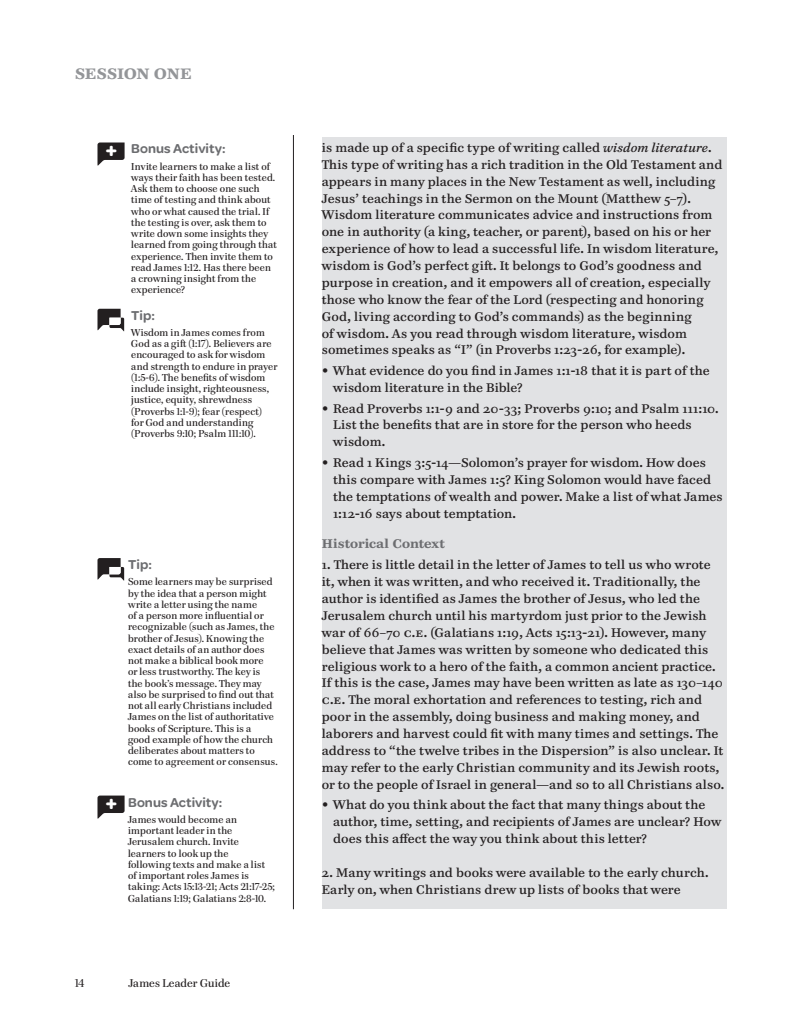
<style>
.page{position:relative;width:810px;height:1035px;background:#fff}
.page>*{position:absolute;margin:0;border:0;box-sizing:border-box;transform-origin:0 0}
.t1{font:700 15px "Paperback 6";letter-spacing:-.025em;color:#939598}
.t2{font:600 13.75px "Omnes";letter-spacing:.005em;color:#6c6d70}
.t3{font:12.5px/16.9px "Paperback 9";letter-spacing:.01em;color:#231f20}
.t4{font:700 12.5px "Paperback 9";letter-spacing:.005em;color:#6c6d70}
.t5{font:11.25px "Paperback 48";color:#231f20}
.t6{font:10px/11.2px "Paperback 48";letter-spacing:.015em;color:#231f20}
.s1{font-style:italic}
</style>
<div class="page">
<hr style="left:293px;top:135px;width:1px;height:774px;background:#231f20">
<div style="left:322px;top:138px;width:406px;height:771px;background:#e1e2e4"></div>
<svg style="left:98px;top:309px;width:26px;height:23px"></svg>
<svg style="left:98px;top:558px;width:26px;height:23px"></svg>
<svg style="left:98px;top:796px;width:27px;height:23px"></svg>
<svg style="left:98px;top:143px;width:27px;height:23px"></svg>
<p class="t1" style="left:75px;top:63px;width:118px">SESSION ONE</p>
<p class="t2" style="left:131px;top:141px;width:96px">Bonus Activity:</p>
<p class="t6" style="left:131px;top:161px;width:147px">Invite learners to make a list of ways their faith has been tested.<br>Ask them to choose one such time of testing and think about who or what caused the trial. If the testing is over, ask them to write down some insights they learned from going through that experience. Then invite them to read James 1:12. Has there been a crowning insight from the experience?</p>
<p class="t2" style="left:131px;top:307px;width:25px">Tip:</p>
<p class="t6" style="left:131px;top:327px;width:148px">Wisdom in James comes from<br>God as a gift (1:17). Believers are encouraged to ask for wisdom and strength to endure in prayer (1:5-6). The benefits of wisdom include insight, righteousness, justice, equity, shrewdness (Proverbs 1:1-9); fear (respect)<br>for God and understanding (Proverbs 9:10; Psalm 111:10).</p>
<p class="t2" style="left:128px;top:557px;width:25px">Tip:</p>
<p class="t6" style="left:128px;top:576px;width:151px">Some learners may be surprised by the idea that a person might write a letter using the name<br>of a person more influential or recognizable (such as James, the brother of Jesus). Knowing the exact details of an author does not make a biblical book more<br>or less trustworthy. The key is<br>the book’s message. They may also be surprised to find out that not all early Christians included<br>James on the list of authoritative books of Scripture. This is a<br>good example of how the church deliberates about matters to come to agreement or consensus.</p>
<p class="t2" style="left:128px;top:794px;width:96px">Bonus Activity:</p>
<p class="t6" style="left:128px;top:814px;width:148px">James would become an important leader in the<br>Jerusalem church. Invite learners to look up the<br>following texts and make a list of important roles James is taking: Acts 15:13-21; Acts 21:17-25;<br>Galatians 1:19; Galatians 2:8-10.</p>
<p class="t5" style="left:75px;top:977px;width:11px">14</p>
<p class="t5" style="left:129px;top:977px;width:103px">James Leader Guide</p>
<p class="t3" style="left:322px;top:139px;width:402px">is made up of a specific type of writing called <span class="s1">wisdom literature</span>.<br>This type of writing has a rich tradition in the Old Testament and appears in many places in the New Testament as well, including Jesus’ teachings in the Sermon on the Mount (Matthew 5–7).<br>Wisdom literature communicates advice and instructions from one in authority (a king, teacher, or parent), based on his or her experience of how to lead a successful life. In wisdom literature, wisdom is God’s perfect gift. It belongs to God’s goodness and purpose in creation, and it empowers all of creation, especially those who know the fear of the Lord (respecting and honoring God, living according to God’s commands) as the beginning<br>of wisdom. As you read through wisdom literature, wisdom sometimes speaks as “I” (in Proverbs 1:23-26, for example).</p>
<p class="t3" style="left:333px;top:362px;width:378px;text-indent:-11px">• What evidence do you find in James 1:1-18 that it is part of the wisdom literature in the Bible?</p>
<p class="t3" style="left:333px;top:400px;width:387px;text-indent:-11px">• Read Proverbs 1:1-9 and 20-33; Proverbs 9:10; and Psalm 111:10.<br>List the benefits that are in store for the person who heeds wisdom.</p>
<p class="t3" style="left:333px;top:454px;width:391px;text-indent:-11px">• Read 1 Kings 3:5-14—Solomon’s prayer for wisdom. How does this compare with James 1:5? King Solomon would have faced the temptations of wealth and power. Make a list of what James 1:12-16 says about temptation.</p>
<p class="t4" style="left:322px;top:535px;width:125px">Historical Context</p>
<p class="t3" style="left:322px;top:556px;width:404px">1. There is little detail in the letter of James to tell us who wrote it, when it was written, and who received it. Traditionally, the author is identified as James the brother of Jesus, who led the Jerusalem church until his martyrdom just prior to the Jewish war of 66–70 c.e. (Galatians 1:19, Acts 15:13-21). However, many believe that James was written by someone who dedicated this religious work to a hero of the faith, a common ancient practice.<br>If this is the case, James may have been written as late as 130–140 c.e. The moral exhortation and references to testing, rich and poor in the assembly, doing business and making money, and laborers and harvest could fit with many times and settings. The address to “the twelve tribes in the Dispersion” is also unclear. It may refer to the early Christian community and its Jewish roots, or to the people of Israel in general—and so to all Christians also.</p>
<p class="t3" style="left:333px;top:796px;width:390px;text-indent:-11px">• What do you think about the fact that many things about the author, time, setting, and recipients of James are unclear? How does this affect the way you think about this letter?</p>
<p class="t3" style="left:322px;top:864px;width:388px">2. Many writings and books were available to the early church.<br>Early on, when Christians drew up lists of books that were</p>
</div>
